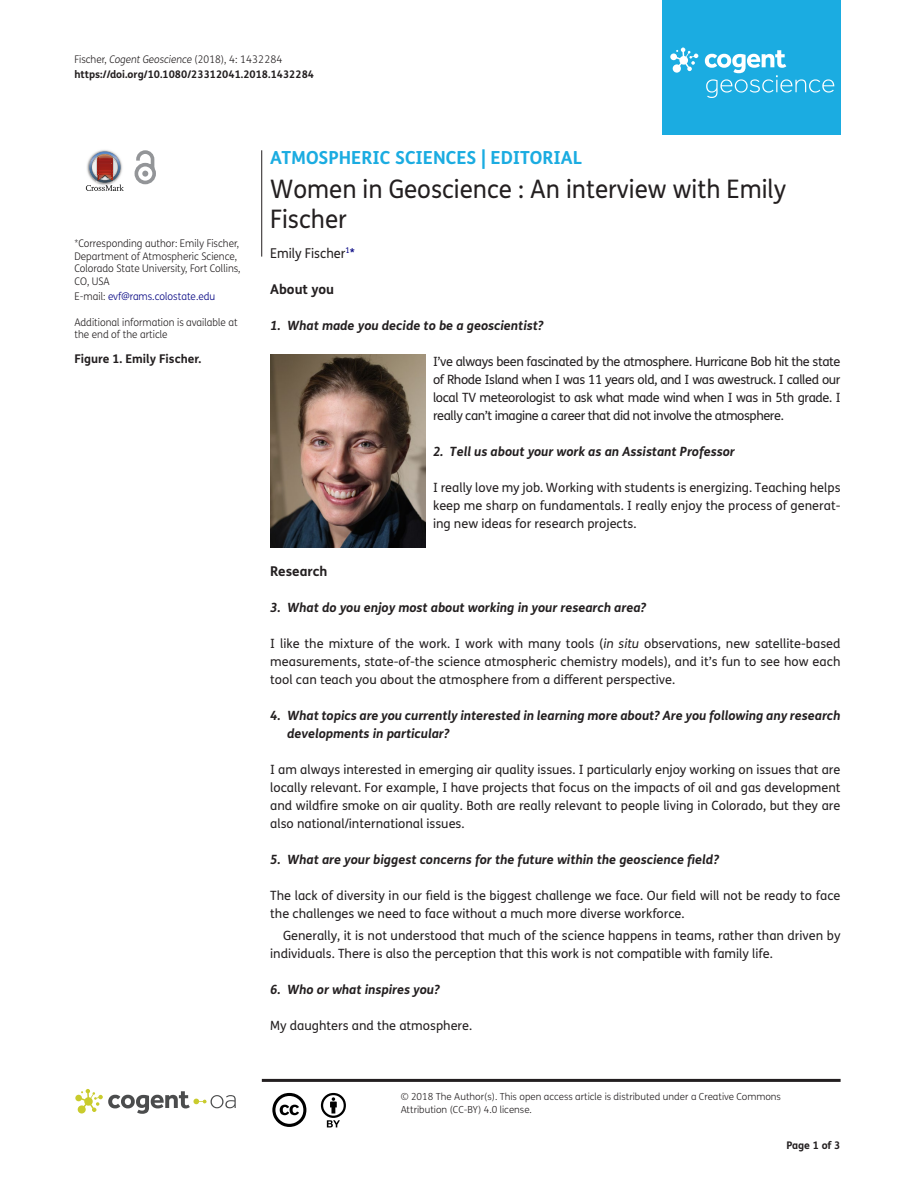
<style>
.page{position:relative;width:915px;height:1191px;background:#fff}
.page>*{position:absolute;margin:0;border:0;box-sizing:border-box;transform-origin:0 0}
.t1{font:25.5px/30px "FS Me Pro";color:#231f20;scale:.95 1}
.t2{font:700 18px "FS Me Pro";color:#1bace1}
.t3{font:700 13.5px "FS Me Pro";color:#231f20}
.t4{font:13.5px "FS Me Pro";color:#231f20;scale:.95 1}
.t5{font:12.75px/18px "FS Me Pro";color:#231f20;text-align:justify}
.t6{font:italic 700 12.75px/18px "FS Me Pro";color:#231f20}
.t7{font:700 12px "FS Me Pro";color:#231f20}
.t8{font:300 10.5px/12.8px "FS Me Pro";color:#231f20;scale:.95 1}
.t9{font:700 10.5px/15px "FS Me Pro";color:#231f20}
.t10{font:300 10.5px "FS Me Pro";color:#000080;scale:.95 1}
.t11{font:300 9.75px/12.8px "FS Me Pro";color:#231f20}
.s1{font-weight:300}
.s2{font-weight:300;font-style:italic}
.s3{color:#231f20}
.s4{color:#000080}
.s5{font-style:italic}
</style>
<div class="page">
<div style="left:661px;top:0;width:179px;height:134px;background:#1bace1"></div>
<svg style="left:670px;top:48px;width:28px;height:25px"></svg>
<svg style="left:704px;top:50px;width:130px;height:48px"></svg>
<svg style="left:86px;top:151px;width:38px;height:40px"></svg>
<svg style="left:134px;top:150px;width:22px;height:34px"></svg>
<hr style="left:261px;top:150px;width:1px;height:107px;background:#231f20">
<hr style="left:262px;top:1078px;width:578px;height:3px;background:#231f20">
<svg style="left:75px;top:1089px;width:161px;height:24px"></svg>
<svg style="left:272px;top:1093px;width:34px;height:34px"></svg>
<svg style="left:321px;top:1093px;width:25px;height:34px"></svg>
<img style="left:270px;top:354px;width:155px;height:193px">
<p class="t9" style="left:74px;top:51px;width:241px"><span class="s1">Fischer,</span> <span class="s2">Cogent Geoscience</span> <span class="s1">(2018), 4: 1432284 </span>https://doi.org/10.1080/23312041.2018.1432284</p>
<p class="t8" style="left:74px;top:236px;width:176px">*Corresponding author: Emily Fischer,<br>Department of Atmospheric Science,<br>Colorado State University, Fort Collins,<br>CO, USA</p>
<p class="t10" style="left:74px;top:289px;width:150px"><span class="s3">E-mail:</span> evf@rams.colostate.edu</p>
<p class="t8" style="left:74px;top:315px;width:173px">Additional information is available at the end of the article</p>
<p class="t7" style="left:74px;top:349px;width:128px">Figure 1. Emily Fischer.</p>
<h2 class="t2" style="left:270px;top:143px;width:313px">ATMOSPHERIC SCIENCES | EDITORIAL</h2>
<h1 class="t1" style="left:270px;top:174px;width:544px">Women in Geoscience : An interview with Emily<br>Fischer</h1>
<p class="t4" style="left:270px;top:243px;width:90px">Emily Fischer<sup>1</sup><span class="s4">*</span></p>
<p class="t3" style="left:270px;top:278px;width:65px">About you</p>
<p class="t6" style="left:270px;top:315px;width:275px">1. What made you decide to be a geoscientist?</p>
<p class="t5" style="left:433px;top:352px;width:409px">I’ve always been fascinated by the atmosphere. Hurricane Bob hit the state of Rhode Island when I was 11 years old, and I was awestruck. I called our local TV meteorologist to ask what made wind when I was in 5th grade. I really can’t imagine a career that did not involve the atmosphere.</p>
<p class="t6" style="left:433px;top:441px;width:303px">2. Tell us about your work as an Assistant Professor</p>
<p class="t5" style="left:433px;top:478px;width:409px">I really love my job. Working with students is energizing. Teaching helps keep me sharp on fundamentals. I really enjoy the process of generat&shy;ing new ideas for research projects.</p>
<p class="t3" style="left:270px;top:560px;width:59px">Research</p>
<p class="t6" style="left:270px;top:597px;width:377px">3. What do you enjoy most about working in your research area?</p>
<p class="t5" style="left:270px;top:634px;width:571px">I like the mixture of the work. I work with many tools (<span class="s5">in situ</span> observations, new satellite-based measurements, state-of-the science atmospheric chemistry models), and it’s fun to see how each tool can teach you about the atmosphere from a different perspective.</p>
<p class="t6" style="left:287px;top:705px;width:554px;text-indent:-17px">4. What topics are you currently interested in learning more about? Are you following any research developments in particular?</p>
<p class="t5" style="left:270px;top:760px;width:571px">I am always interested in emerging air quality issues. I particularly enjoy working on issues that are locally relevant. For example, I have projects that focus on the impacts of oil and gas development and wildfire smoke on air quality. Both are really relevant to people living in Colorado, but they are also national/international issues.</p>
<p class="t6" style="left:270px;top:849px;width:450px">5. What are your biggest concerns for the future within the geoscience field?</p>
<p class="t5" style="left:270px;top:886px;width:571px">The lack of diversity in our field is the biggest challenge we face. Our field will not be ready to face the challenges we need to face without a much more diverse workforce.</p>
<p class="t5" style="left:270px;top:926px;width:571px;text-indent:13px">Generally, it is not understood that much of the science happens in teams, rather than driven by individuals. There is also the perception that this work is not compatible with family life.</p>
<p class="t6" style="left:270px;top:980px;width:171px">6. Who or what inspires you?</p>
<p class="t5" style="left:270px;top:1016px;width:203px">My daughters and the atmosphere.</p>
<p class="t11" style="left:400px;top:1090px;width:381px">© 2018 The Author(s). This open access article is distributed under a Creative Commons<br>Attribution (CC-BY) 4.0 license.</p>
<p class="t9" style="left:786px;top:1137px;width:56px">Page 1 of 3</p>
</div>
